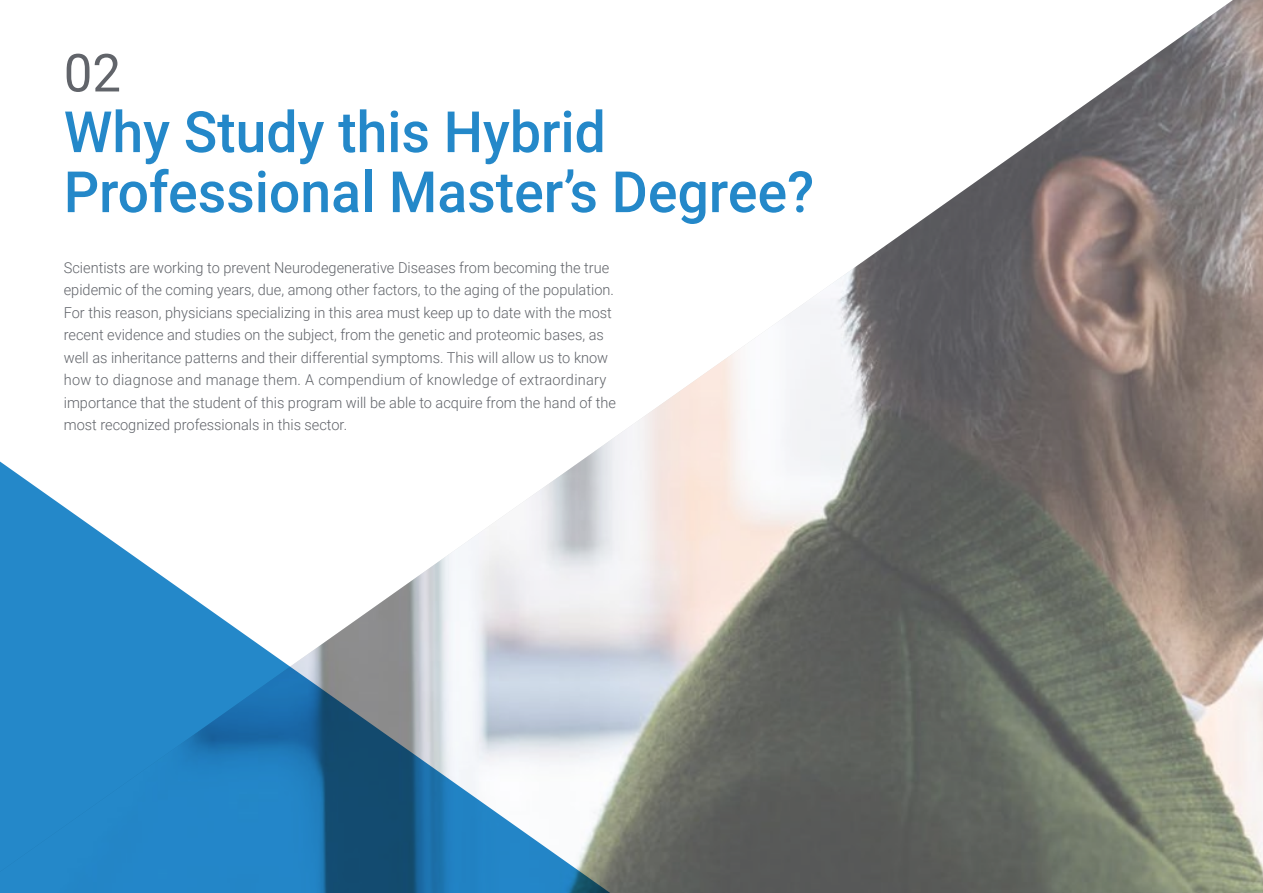
<style>
.page{position:relative;width:1263px;height:893px;background:#fff}
.page>*{position:absolute;margin:0;border:0;box-sizing:border-box;transform-origin:0 0}
.t1{font:500 57px/60px "Roboto";color:#2488c9}
.t2{font:52.5px "Roboto";color:#61646a}
.t3{font:300 15px/22.5px "Roboto";color:#61646a}
</style>
<div class="page">
<img style="left:602px;top:0;width:661px;height:893px">
<svg style="left:0;top:446px;width:640px;height:447px"></svg>
<h2 class="t2" style="left:64px;top:36px;width:59px">02</h2>
<h1 class="t1" style="left:64px;top:100px;width:752px">Why Study this Hybrid<br>Professional Master’s Degree?</h1>
<p class="t3" style="left:64px;top:255px;width:554px">Scientists are working to prevent Neurodegenerative Diseases from becoming the true epidemic of the coming years, due, among other factors, to the aging of the population.<br>For this reason, physicians specializing in this area must keep up to date with the most recent evidence and studies on the subject, from the genetic and proteomic bases, as well as inheritance patterns and their differential symptoms. This will allow us to know how to diagnose and manage them. A compendium of knowledge of extraordinary importance that the student of this program will be able to acquire from the hand of the most recognized professionals in this sector.</p>
</div>
